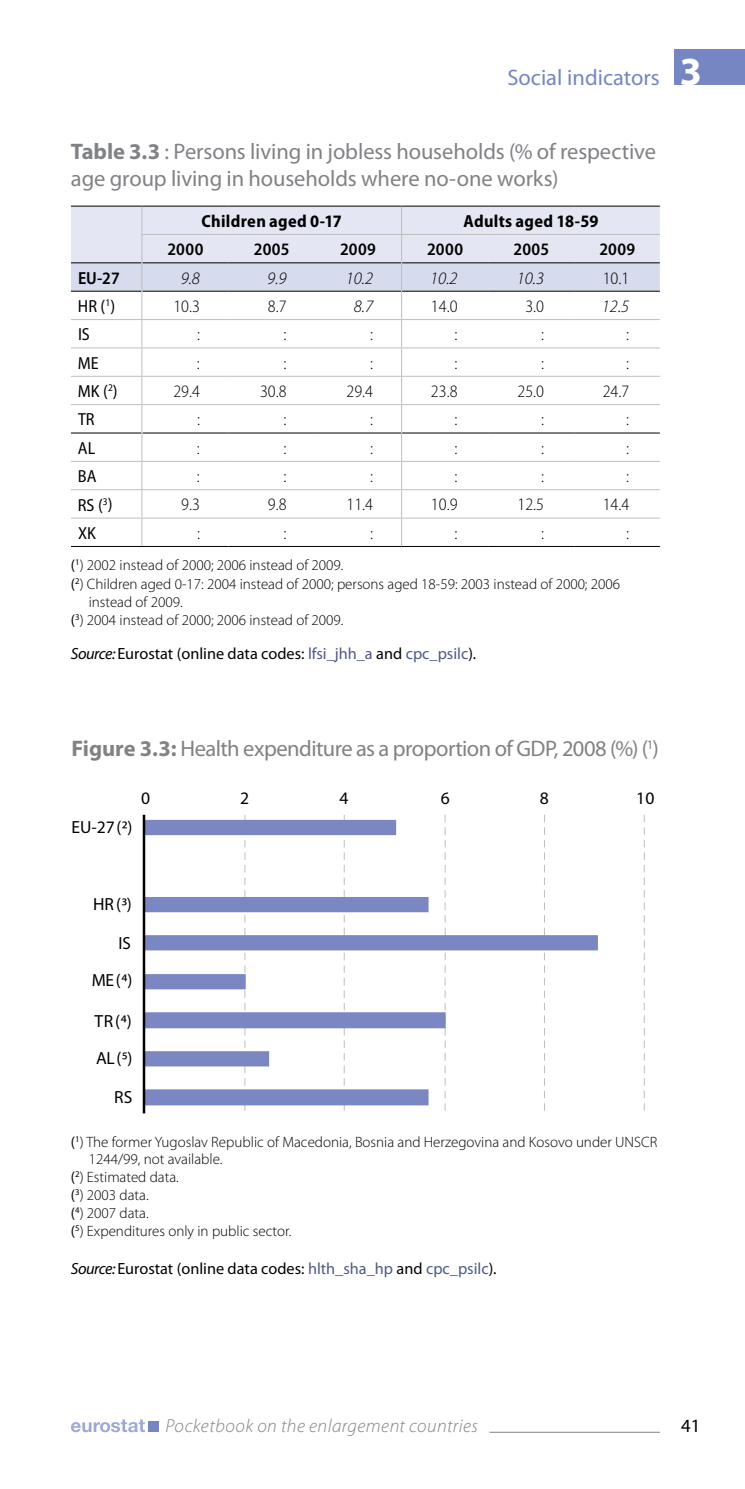
<style>
.page{position:relative;width:745px;height:1489px;background:#fff}
.page>*{position:absolute;margin:0;border:0;box-sizing:border-box;transform-origin:0 0}
.t1{font:22.5px/27px "Myriad Pro";letter-spacing:-.01em;color:#808285}
.t2{font:22.5px "Myriad Pro";color:#7686c2}
.t3{font:italic 300 18.75px "Myriad Pro";letter-spacing:.025em;color:#808285}
.t4{font:18.75px "Myriad Pro";color:#000}
.t5{font:300 semi-condensed 17.5px "Myriad Pro";color:#000}
.t6{font:17.5px/37px "Myriad Pro";color:#000;text-align:right}
.t7{font:700 semi-condensed 17.5px "Myriad Pro";letter-spacing:.02em;color:#000}
.t8{font:600 semi-condensed 17.5px "Myriad Pro";letter-spacing:.015em;color:#000}
.t9{font:semi-condensed 17.5px "Myriad Pro";color:#000}
.t10{font:italic 300 17.5px "Myriad Pro";color:#000}
.t11{font:16.25px "Myriad Pro";color:#000}
.t12{font:300 15px/19.5px "Myriad Pro";color:#000}
.s1{font-weight:700;font-size:40px;color:#fff}
.s2{font-weight:700}
.s3{font-weight:400}
.s4{font-style:italic}
.s5{color:#4f5a85}
</style>
<div class="page">
<div style="left:673px;top:50px;width:71px;height:35px;background:#7686c2"></div>
<svg style="left:71px;top:1419px;width:74px;height:12px"></svg>
<div style="left:148px;top:1421px;width:10px;height:10px;background:#7686c2"></div>
<hr style="left:489px;top:1431px;width:170px;height:1px;background:#808285">
<hr style="left:71px;top:546px;width:71px;height:1px;background:#000">
<hr style="left:142px;top:546px;width:86px;height:1px;background:#000">
<hr style="left:228px;top:546px;width:87px;height:1px;background:#000">
<hr style="left:315px;top:546px;width:86px;height:1px;background:#000">
<hr style="left:401px;top:546px;width:87px;height:1px;background:#000">
<hr style="left:488px;top:546px;width:86px;height:1px;background:#000">
<hr style="left:574px;top:546px;width:85px;height:1px;background:#000">
<svg style="left:71px;top:206px;width:588px;height:340px"></svg>
<svg style="left:643px;top:815px;width:1px;height:296px"></svg>
<svg style="left:145px;top:819px;width:452px;height:286px"></svg>
<hr style="left:143px;top:814px;width:2px;height:299px;background:#000">
<h1 class="t2" style="left:507px;top:63px;width:196px">Social indicators <span class="s1">3</span></h1>
<h1 class="t1" style="left:71px;top:137px;width:586px"><span class="s2">Table 3.3</span> : Persons living in jobless households (% of respective age group living in households where no-one works)</h1>
<p class="t7" style="left:201px;top:210px;width:142px">Children aged 0-17</p>
<p class="t7" style="left:463px;top:210px;width:136px">Adults aged 18-59</p>
<p class="t8" style="left:167px;top:238px;width:37px">2000</p>
<p class="t8" style="left:254px;top:238px;width:37px">2005</p>
<p class="t8" style="left:340px;top:238px;width:37px">2009</p>
<p class="t8" style="left:427px;top:238px;width:37px">2000</p>
<p class="t8" style="left:513px;top:238px;width:37px">2005</p>
<p class="t8" style="left:599px;top:238px;width:37px">2009</p>
<p class="t8" style="left:78px;top:267px;width:43px">EU-27</p>
<p class="t10" style="left:180px;top:267px;width:21px">9.8</p>
<p class="t10" style="left:267px;top:267px;width:21px">9.9</p>
<p class="t10" style="left:345px;top:267px;width:29px">10.2</p>
<p class="t10" style="left:430px;top:267px;width:29px">10.2</p>
<p class="t10" style="left:516px;top:267px;width:29px">10.3</p>
<p class="t5" style="left:602px;top:267px;width:28px">10.1</p>
<p class="t9" style="left:78px;top:295px;width:39px">HR (<sup>1</sup>)</p>
<p class="t5" style="left:173px;top:296px;width:28px">10.3</p>
<p class="t5" style="left:268px;top:296px;width:20px">8.7</p>
<p class="t10" style="left:353px;top:295px;width:21px">8.7</p>
<p class="t5" style="left:430px;top:296px;width:28px">14.0</p>
<p class="t5" style="left:525px;top:296px;width:20px">3.0</p>
<p class="t10" style="left:601px;top:295px;width:29px">12.5</p>
<p class="t9" style="left:78px;top:324px;width:13px">IS</p>
<p class="t5" style="left:197px;top:324px;width:5px">:</p>
<p class="t5" style="left:283px;top:324px;width:5px">:</p>
<p class="t5" style="left:370px;top:324px;width:5px">:</p>
<p class="t5" style="left:454px;top:324px;width:5px">:</p>
<p class="t5" style="left:540px;top:324px;width:5px">:</p>
<p class="t5" style="left:625px;top:324px;width:5px">:</p>
<p class="t9" style="left:78px;top:352px;width:22px">ME</p>
<p class="t5" style="left:197px;top:352px;width:5px">:</p>
<p class="t5" style="left:283px;top:352px;width:5px">:</p>
<p class="t5" style="left:370px;top:352px;width:5px">:</p>
<p class="t5" style="left:454px;top:352px;width:5px">:</p>
<p class="t5" style="left:540px;top:352px;width:5px">:</p>
<p class="t5" style="left:625px;top:352px;width:5px">:</p>
<p class="t9" style="left:78px;top:380px;width:41px">MK (<sup>2</sup>)</p>
<p class="t5" style="left:173px;top:381px;width:28px">29.4</p>
<p class="t5" style="left:260px;top:381px;width:28px">30.8</p>
<p class="t5" style="left:346px;top:381px;width:28px">29.4</p>
<p class="t5" style="left:430px;top:381px;width:28px">23.8</p>
<p class="t5" style="left:517px;top:381px;width:28px">25.0</p>
<p class="t5" style="left:602px;top:381px;width:28px">24.7</p>
<p class="t9" style="left:78px;top:409px;width:18px">TR</p>
<p class="t5" style="left:197px;top:409px;width:5px">:</p>
<p class="t5" style="left:283px;top:409px;width:5px">:</p>
<p class="t5" style="left:370px;top:409px;width:5px">:</p>
<p class="t5" style="left:454px;top:409px;width:5px">:</p>
<p class="t5" style="left:540px;top:409px;width:5px">:</p>
<p class="t5" style="left:625px;top:409px;width:5px">:</p>
<p class="t9" style="left:78px;top:437px;width:19px">AL</p>
<p class="t5" style="left:197px;top:437px;width:5px">:</p>
<p class="t5" style="left:283px;top:437px;width:5px">:</p>
<p class="t5" style="left:370px;top:437px;width:5px">:</p>
<p class="t5" style="left:454px;top:437px;width:5px">:</p>
<p class="t5" style="left:540px;top:437px;width:5px">:</p>
<p class="t5" style="left:625px;top:437px;width:5px">:</p>
<p class="t9" style="left:78px;top:465px;width:20px">BA</p>
<p class="t5" style="left:197px;top:466px;width:5px">:</p>
<p class="t5" style="left:283px;top:466px;width:5px">:</p>
<p class="t5" style="left:370px;top:466px;width:5px">:</p>
<p class="t5" style="left:454px;top:466px;width:5px">:</p>
<p class="t5" style="left:540px;top:466px;width:5px">:</p>
<p class="t5" style="left:625px;top:466px;width:5px">:</p>
<p class="t9" style="left:78px;top:494px;width:36px">RS (<sup>3</sup>)</p>
<p class="t5" style="left:181px;top:494px;width:20px">9.3</p>
<p class="t5" style="left:268px;top:494px;width:20px">9.8</p>
<p class="t5" style="left:346px;top:494px;width:28px">11.4</p>
<p class="t5" style="left:430px;top:494px;width:28px">10.9</p>
<p class="t5" style="left:517px;top:494px;width:28px">12.5</p>
<p class="t5" style="left:602px;top:494px;width:28px">14.4</p>
<p class="t9" style="left:78px;top:522px;width:19px">XK</p>
<p class="t5" style="left:197px;top:522px;width:5px">:</p>
<p class="t5" style="left:283px;top:522px;width:5px">:</p>
<p class="t5" style="left:370px;top:522px;width:5px">:</p>
<p class="t5" style="left:454px;top:522px;width:5px">:</p>
<p class="t5" style="left:540px;top:522px;width:5px">:</p>
<p class="t5" style="left:625px;top:522px;width:5px">:</p>
<p class="t12" style="left:71px;top:555px;width:550px"><span class="s3">(</span><sup>1</sup>) 2002 instead of 2000; 2006 instead of 2009.<br><span class="s3">(</span><sup>2</sup>) Children aged 0-17: 2004 instead of 2000; persons aged 18-59: 2003 instead of 2000; 2006</p>
<p class="t12" style="left:71px;top:593px;width:274px;line-height:17.8px;text-indent:18px">instead of 2009.<br><span class="s3">(</span><sup>3</sup>) 2004 instead of 2000; 2006 instead of 2009.</p>
<p class="t11" style="left:71px;top:643px;width:406px"><span class="s4">Source:</span> Eurostat (online data codes: <span class="s5">lfsi_jhh_a</span> and <span class="s5">cpc_psilc</span>).</p>
<h1 class="t1" style="left:71px;top:735px;width:588px"><span class="s2">Figure 3.3:</span> Health expenditure as a proportion of GDP, 2008 (%) (<sup>1</sup>)</h1>
<p class="t6" style="left:71px;top:808px;width:62px">EU-27 (2)</p>
<p class="t6" style="left:141px;top:779px;width:11px">0</p>
<p class="t6" style="left:240px;top:779px;width:11px">2</p>
<p class="t6" style="left:339px;top:779px;width:11px">4</p>
<p class="t6" style="left:440px;top:779px;width:11px">6</p>
<p class="t6" style="left:539px;top:779px;width:11px">8</p>
<p class="t6" style="left:636px;top:779px;width:20px">10</p>
<p class="t6" style="left:93px;top:885px;width:40px">HR (3)</p>
<p class="t6" style="left:92px;top:924px;width:42px">IS<br>ME (4)</p>
<p class="t6" style="left:94px;top:1001px;width:39px;line-height:37.8px;text-align:left">TR (4)<br>AL (5)</p>
<p class="t6" style="left:114px;top:1078px;width:20px">RS</p>
<p class="t12" style="left:71px;top:1131px;width:587px"><span class="s3">(</span><sup>1</sup>) The former Yugoslav Republic of Macedonia, Bosnia and Herzegovina and Kosovo under UNSCR</p>
<p class="t12" style="left:89px;top:1149px;width:135px">1244/99, not available.</p>
<p class="t12" style="left:71px;top:1167px;width:109px"><span class="s3">(</span><sup>2</sup>) Estimated data.</p>
<p class="t12" style="left:71px;top:1185px;width:79px"><span class="s3">(</span><sup>3</sup>) 2003 data.</p>
<p class="t12" style="left:71px;top:1203px;width:79px"><span class="s3">(</span><sup>4</sup>) 2007 data.</p>
<p class="t12" style="left:71px;top:1221px;width:222px"><span class="s3">(</span><sup>5</sup>) Expenditures only in public sector.</p>
<p class="t11" style="left:71px;top:1258px;width:427px"><span class="s4">Source:</span> Eurostat (online data codes: <span class="s5">hlth_sha_hp</span> and <span class="s5">cpc_psilc</span>).</p>
<p class="t3" style="left:165px;top:1414px;width:314px">Pocketbook on the enlargement countries</p>
<p class="t4" style="left:680px;top:1414px;width:21px">41</p>
</div>
